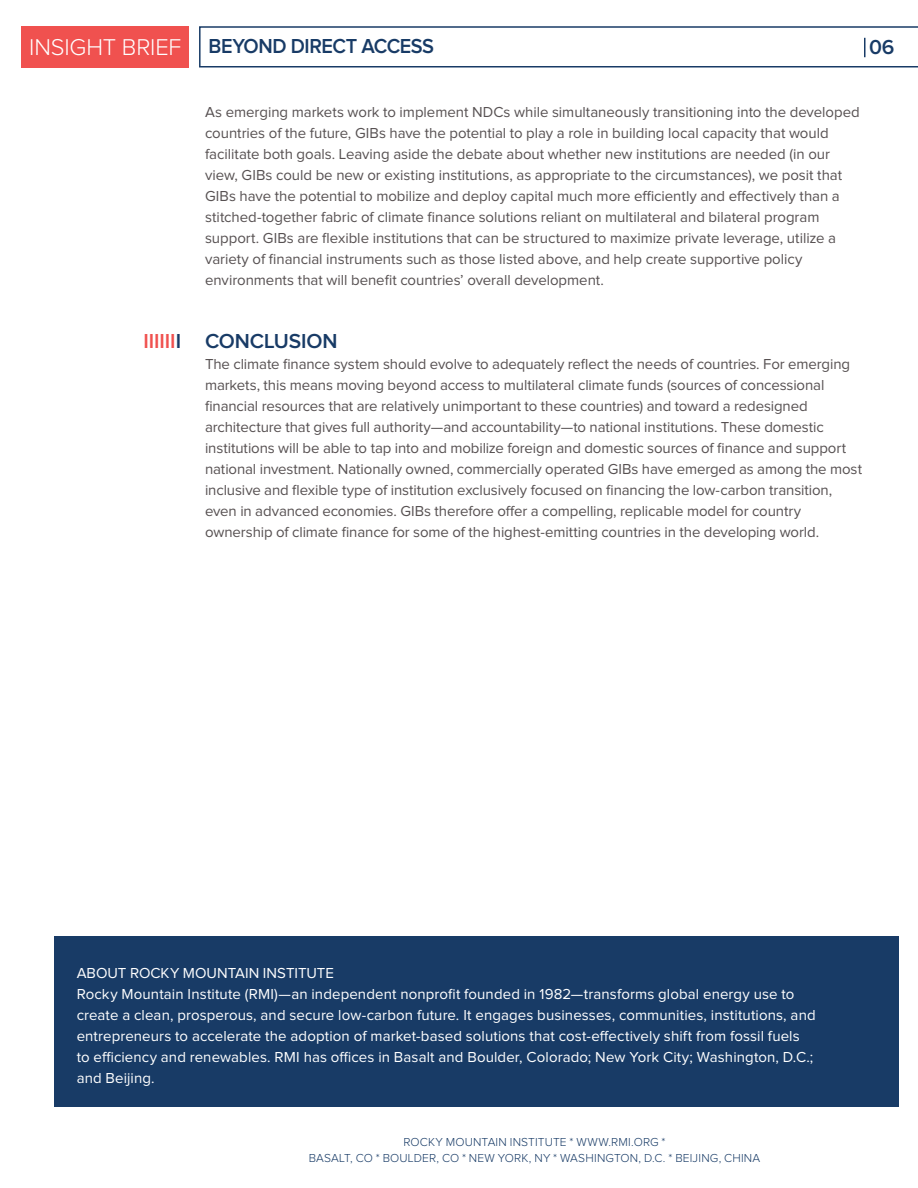
<style>
.page{position:relative;width:918px;height:1188px;background:#fff}
.page>*{position:absolute;margin:0;border:0;box-sizing:border-box;transform-origin:0 0}
.t1{font:600 21px "Proxima Nova";letter-spacing:-.02em;color:#183b66;scale:.95 1}
.t2{font:600 21px "Proxima Nova";letter-spacing:-.02em;color:#183b66}
.t3{font:600 21px "Proxima Nova";letter-spacing:-.005em;color:#f0514f}
.t4{font:15px/21px "Proxima Nova";letter-spacing:-.005em;color:#575152}
.t5{font:15px/21px "Proxima Nova";letter-spacing:.005em;color:#fff}
.t6{font:300 12px/16.5px "Proxima Nova";letter-spacing:.015em;color:#183b66;text-align:center}
.s1{font-weight:300;font-size:23.7px;color:#fff}
.s2{color:#183b66}
</style>
<div class="page">
<div style="left:22px;top:26px;width:167px;height:42px;background:#f0514f"></div>
<svg style="left:199px;top:26px;width:719px;height:42px"></svg>
<div style="left:54px;top:936px;width:845px;height:171px;background:#183b66"></div>
<h1 class="t1" style="left:29px;top:37px;width:428px"><span class="s1">INSIGHT BRIEF</span> BEYOND DIRECT ACCESS</h1>
<h1 class="t2" style="left:869px;top:37px;width:27px">06</h1>
<h1 class="t3" style="left:143px;top:331px;width:39px">IIIIII<span class="s2">I</span></h1>
<p class="t4" style="left:205px;top:102px;width:656px">As emerging markets work to implement NDCs while simultaneously transitioning into the developed countries of the future, GIBs have the potential to play a role in building local capacity that would facilitate both goals. Leaving aside the debate about whether new institutions are needed (in our view, GIBs could be new or existing institutions, as appropriate to the circumstances), we posit that GIBs have the potential to mobilize and deploy capital much more efficiently and effectively than a stitched-together fabric of climate finance solutions reliant on multilateral and bilateral program support. GIBs are flexible institutions that can be structured to maximize private leverage, utilize a variety of financial instruments such as those listed above, and help create supportive policy environments that will benefit countries’ overall development.</p>
<h1 class="t2" style="left:205px;top:331px;width:134px">CONCLUSION</h1>
<p class="t4" style="left:205px;top:354px;width:659px">The climate finance system should evolve to adequately reflect the needs of countries. For emerging markets, this means moving beyond access to multilateral climate funds (sources of concessional financial resources that are relatively unimportant to these countries) and toward a redesigned architecture that gives full authority—and accountability—to national institutions. These domestic institutions will be able to tap into and mobilize foreign and domestic sources of finance and support national investment. Nationally owned, commercially operated GIBs have emerged as among the most inclusive and flexible type of institution exclusively focused on financing the low-carbon transition, even in advanced economies. GIBs therefore offer a compelling, replicable model for country ownership of climate finance for some of the highest-emitting countries in the developing world.</p>
<p class="t5" style="left:77px;top:963px;width:741px">ABOUT ROCKY MOUNTAIN INSTITUTE<br>Rocky Mountain Institute (RMI)—an independent nonprofit founded in 1982—transforms global energy use to create a clean, prosperous, and secure low-carbon future. It engages businesses, communities, institutions, and entrepreneurs to accelerate the adoption of market-based solutions that cost-effectively shift from fossil fuels to efficiency and renewables. RMI has offices in Basalt and Boulder, Colorado; New York City; Washington, D.C.; and Beijing.</p>
<p class="t6" style="left:309px;top:1134px;width:453px">ROCKY MOUNTAIN INSTITUTE * WWW.RMI.ORG *<br>BASALT, CO * BOULDER, CO * NEW YORK, NY * WASHINGTON, D.C. * BEIJING, CHINA</p>
</div>
